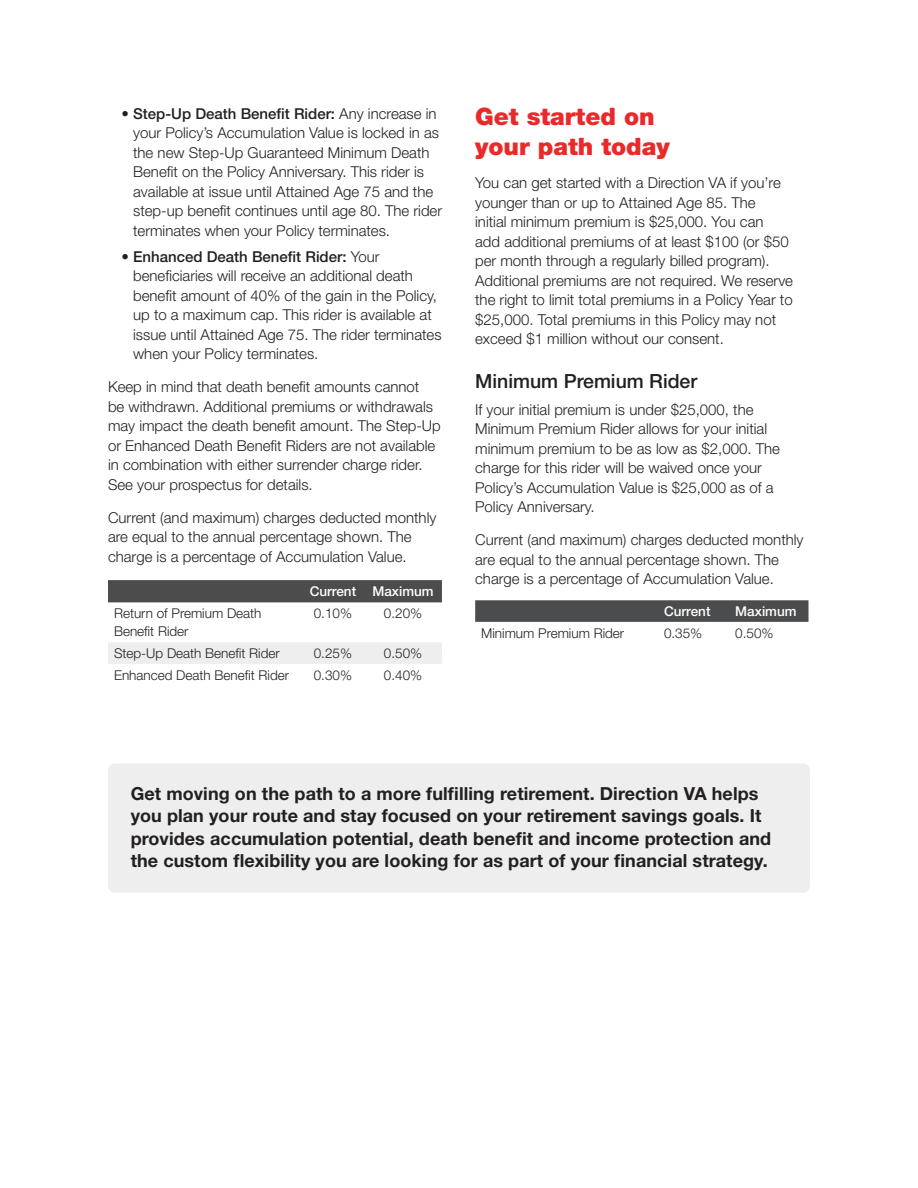
<style>
.page{position:relative;width:918px;height:1188px;background:#fff}
.page>*{position:absolute;margin:0;border:0;box-sizing:border-box;transform-origin:0 0}
.subhead{font:900 24px/30px "Helvetica Neue LT Std";color:#e9292a}
.Body_copy_10{font:500 19.5px "Helvetica Neue LT Std";color:#231f20}
.Body_copy_10-2{font:700 18px/22.5px "Helvetica Neue LT Std";letter-spacing:.005em;color:#231f20}
.Body_copy_10-3{font:300 15px/19.5px "Helvetica Neue LT Std";color:#231f20}
.Body_copy_9{font:300 13.5px/18px "Helvetica Neue LT Std";color:#231f20}
.Body_copy_9-2{font:500 13.5px "Helvetica Neue LT Std";color:#fff}
.s1{font-weight:500}
</style>
<div class="page">
<svg style="left:108px;top:580px;width:334px;height:84px"></svg>
<svg style="left:475px;top:600px;width:333px;height:22px;background:#4e4f50"></svg>
<div style="left:108px;top:764px;width:702px;height:129px;background:#eeeeef;border-radius:7px"></div>
<p class="Body_copy_10-3" style="left:133px;top:103px;width:310px;text-indent:-12px">• <span class="s1">Step-Up Death Benefit Rider:</span> Any increase in your Policy’s Accumulation Value is locked in as the new Step-Up Guaranteed Minimum Death Benefit on the Policy Anniversary. This rider is available at issue until Attained Age 75 and the step-up benefit continues until age 80. The rider terminates when your Policy terminates.</p>
<p class="Body_copy_10-3" style="left:133px;top:247px;width:310px;text-indent:-12px">• <span class="s1">Enhanced Death Benefit Rider:</span> Your beneficiaries will receive an additional death benefit amount of 40% of the gain in the Policy, up to a maximum cap. This rider is available at issue until Attained Age 75. The rider terminates when your Policy terminates.</p>
<p class="Body_copy_10-3" style="left:108px;top:377px;width:334px">Keep in mind that death benefit amounts cannot<br>be withdrawn. Additional premiums or withdrawals may impact the death benefit amount. The Step-Up or Enhanced Death Benefit Riders are not available in combination with either surrender charge rider.<br>See your prospectus for details.</p>
<p class="Body_copy_10-3" style="left:108px;top:508px;width:330px">Current (and maximum) charges deducted monthly are equal to the annual percentage shown. The charge is a percentage of Accumulation Value.</p>
<p class="Body_copy_9-2" style="left:310px;top:583px;width:48px">Current</p>
<p class="Body_copy_9-2" style="left:372px;top:583px;width:63px">Maximum</p>
<p class="Body_copy_9" style="left:114px;top:604px;width:149px">Return of Premium Death<br>Benefit Rider</p>
<p class="Body_copy_9" style="left:314px;top:604px;width:40px">0.10%</p>
<p class="Body_copy_9" style="left:384px;top:604px;width:40px">0.20%</p>
<p class="Body_copy_9" style="left:114px;top:644px;width:167px">Step-Up Death Benefit Rider</p>
<p class="Body_copy_9" style="left:314px;top:644px;width:40px">0.25%</p>
<p class="Body_copy_9" style="left:384px;top:644px;width:40px">0.50%</p>
<p class="Body_copy_9" style="left:114px;top:665px;width:177px">Enhanced Death Benefit Rider</p>
<p class="Body_copy_9" style="left:314px;top:665px;width:40px">0.30%</p>
<p class="Body_copy_9" style="left:384px;top:665px;width:40px">0.40%</p>
<p class="subhead" style="left:475px;top:101px;width:196px">Get started on your path today</p>
<p class="Body_copy_10-3" style="left:475px;top:173px;width:319px">You can get started with a Direction VA if you’re younger than or up to Attained Age 85. The<br>initial minimum premium is $25,000. You can<br>add additional premiums of at least $100 (or $50 per month through a regularly billed program).<br>Additional premiums are not required. We reserve the right to limit total premiums in a Policy Year to $25,000. Total premiums in this Policy may not exceed $1 million without our consent.</p>
<p class="Body_copy_10" style="left:475px;top:370px;width:224px">Minimum Premium Rider</p>
<p class="Body_copy_10-3" style="left:475px;top:399px;width:306px">If your initial premium is under $25,000, the Minimum Premium Rider allows for your initial minimum premium to be as low as $2,000. The charge for this rider will be waived once your Policy’s Accumulation Value is $25,000 as of a Policy Anniversary.</p>
<p class="Body_copy_10-3" style="left:475px;top:530px;width:330px">Current (and maximum) charges deducted monthly are equal to the annual percentage shown. The charge is a percentage of Accumulation Value.</p>
<p class="Body_copy_9-2" style="left:664px;top:603px;width:48px">Current</p>
<p class="Body_copy_9-2" style="left:735px;top:603px;width:63px">Maximum</p>
<p class="Body_copy_9" style="left:481px;top:623px;width:145px">Minimum Premium Rider</p>
<p class="Body_copy_9" style="left:664px;top:623px;width:40px">0.35%</p>
<p class="Body_copy_9" style="left:735px;top:623px;width:40px">0.50%</p>
<p class="Body_copy_10-2" style="left:131px;top:782px;width:642px">Get moving on the path to a more fulfilling retirement. Direction VA helps you plan your route and stay focused on your retirement savings goals. It provides accumulation potential, death benefit and income protection and the custom flexibility you are looking for as part of your financial strategy.</p>
</div>
